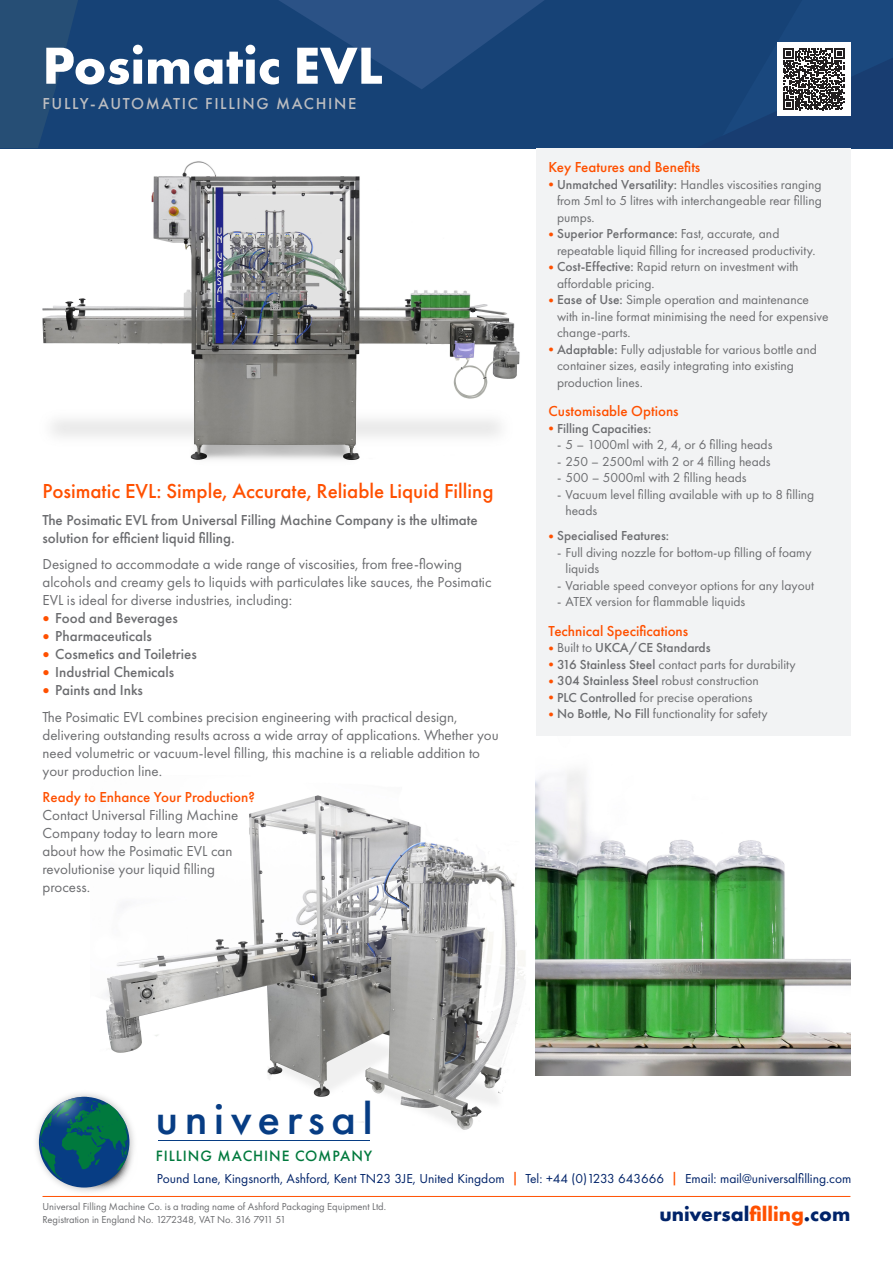
<style>
.page{position:relative;width:893px;height:1263px;background:#fff}
.page>*{position:absolute;margin:0;border:0;box-sizing:border-box;transform-origin:0 0}
.t1{font:700 54px "Futura PT";color:#fff}
.t2{font:500 45.75px "Futura PT";letter-spacing:.135em;color:#073d84}
.t3{font:500 21px "Futura PT";color:#ff5000}
.t4{font:700 21px "Futura PT";color:#002369}
.t5{font:500 16.5px "Futura PT";letter-spacing:.1em;color:#bcbdc0}
.t6{font:500 15.6px "Futura PT";letter-spacing:.06em;color:#00793d}
.t7{font:15px/18px "Futura PT";color:#6c6d70}
.t8{font:500 15px/18px "Futura PT";color:#6c6d70}
.t9{font:500 15px "Futura PT";color:#ff5000}
.t10{font:13.5px/16.5px "Futura PT";color:#6c6d70}
.t11{font:13.5px "Futura PT";color:#002369}
.t12{font:500 13.5px "Futura PT";color:#6c6d70}
.t13{font:10.5px/12.6px "Futura PT";color:#6c6d70}
.s1{font-family:"Arial";font-weight:900;font-size:12px;color:#ff5000}
.s2{font-weight:500}
.s3{font-family:"Arial";font-weight:900;font-size:9px;color:#ff5000}
.s4{font-weight:400}
.s5{font-weight:500;color:#ff5000}
.s6{color:#ff5000}
</style>
<div class="page">
<img style="left:106px;top:795px;width:419px;height:335px">
<div style="left:0;top:0;width:893px;height:148px;background:#164276"></div>
<svg style="left:0;top:0;width:78px;height:148px"></svg>
<svg style="left:279px;top:0;width:265px;height:89px"></svg>
<svg style="left:777px;top:42px;width:74px;height:74px"></svg>
<hr style="left:158px;top:1140px;width:212px;height:1px;background:#073d84">
<svg style="left:36px;top:1088px;width:121px;height:104px"></svg>
<div style="left:536px;top:148px;width:314px;height:589px;background:#f2f3f4"></div>
<hr style="left:43px;top:1196px;width:807px;height:1px;background:#ff5000">
<img style="left:42px;top:161px;width:478px;height:299px">
<img style="left:536px;top:771px;width:314px;height:305px">
<h1 class="t1" style="left:43px;top:31px;width:342px">Posimatic EVL</h1>
<p class="t5" style="left:43px;top:94px;width:315px">FULLY-AUTOMATIC FILLING MACHINE</p>
<h3 class="t3" style="left:43px;top:478px;width:453px">Posimatic EVL: Simple, Accurate, Reliable Liquid Filling</h3>
<p class="t8" style="left:43px;top:510px;width:437px">The Posimatic EVL from Universal Filling Machine Company is the ultimate solution for efficient liquid filling.</p>
<p class="t7" style="left:43px;top:555px;width:451px">Designed to accommodate a wide range of viscosities, from free-flowing alcohols and creamy gels to liquids with particulates like sauces, the Posimatic<br>EVL is ideal for diverse industries, including:</p>
<p class="t8" style="left:43px;top:609px;width:137px"><span class="s1">●</span> Food and Beverages</p>
<p class="t8" style="left:43px;top:627px;width:111px"><span class="s1">●</span> Pharmaceuticals</p>
<p class="t8" style="left:43px;top:645px;width:156px"><span class="s1">●</span> Cosmetics and Toiletries</p>
<p class="t8" style="left:43px;top:663px;width:133px"><span class="s1">●</span> Industrial Chemicals</p>
<p class="t7" style="left:43px;top:677px;width:416px;line-height:26.5px"><span class="s1">●</span> <span class="s2">Paints and Inks<br></span>The Posimatic EVL combines precision engineering with practical design,</p>
<p class="t7" style="left:43px;top:725px;width:458px">delivering outstanding results across a wide array of applications. Whether you need volumetric or vacuum-level filling, this machine is a reliable addition to your production line.</p>
<p class="t9" style="left:43px;top:788px;width:214px">Ready to Enhance Your Production?</p>
<p class="t7" style="left:43px;top:806px;width:197px">Contact Universal Filling Machine<br>Company today to learn more about how the Posimatic EVL can revolutionise your liquid filling process.</p>
<p class="t9" style="left:549px;top:158px;width:153px">Key Features and Benefits</p>
<p class="t10" style="left:557px;top:176px;width:266px;text-align:justify;text-indent:-9px"><span class="s3">●</span> <span class="s2">Unmatched Versatility:</span> Handles viscosities ranging from 5ml to 5 litres with interchangeable rear filling pumps.</p>
<p class="t10" style="left:557px;top:225px;width:260px;text-indent:-9px"><span class="s3">●</span> <span class="s2">Superior Performance:</span> Fast, accurate, and repeatable liquid filling for increased productivity.</p>
<p class="t10" style="left:557px;top:258px;width:243px;text-indent:-9px"><span class="s3">●</span> <span class="s2">Cost-Effective:</span> Rapid return on investment with affordable pricing.</p>
<p class="t10" style="left:557px;top:291px;width:273px;text-indent:-9px"><span class="s3">●</span> <span class="s2">Ease of Use:</span> Simple operation and maintenance with in-line format minimising the need for expensive change-parts.</p>
<p class="t10" style="left:557px;top:341px;width:261px;text-indent:-9px"><span class="s3">●</span> <span class="s2">Adaptable:</span> Fully adjustable for various bottle and container sizes, easily integrating into existing production lines.</p>
<p class="t9" style="left:549px;top:402px;width:132px">Customisable Options</p>
<p class="t12" style="left:549px;top:420px;width:104px"><span class="s3">●</span> Filling Capacities:</p>
<p class="t10" style="left:557px;top:436px;width:217px">- 5 – 1000ml with 2, 4, or 6 filling heads</p>
<p class="t10" style="left:557px;top:453px;width:215px">- 250 – 2500ml with 2 or 4 filling heads</p>
<p class="t10" style="left:557px;top:469px;width:191px">- 500 – 5000ml with 2 filling heads</p>
<p class="t10" style="left:566px;top:486px;width:250px;text-indent:-9px">- Vacuum level filling available with up to 8 filling heads</p>
<p class="t12" style="left:549px;top:528px;width:122px"><span class="s3">●</span> Specialised Features:</p>
<p class="t10" style="left:566px;top:544px;width:248px;text-indent:-9px">- Full diving nozzle for bottom-up filling of foamy liquids</p>
<p class="t10" style="left:557px;top:577px;width:258px">- Variable speed conveyor options for any layout</p>
<p class="t10" style="left:557px;top:593px;width:190px">- ATEX version for flammable liquids</p>
<p class="t9" style="left:549px;top:622px;width:141px">Technical Specifications</p>
<p class="t12" style="left:549px;top:640px;width:164px"><span class="s3">●</span> <span class="s4">Built to</span> UKCA/CE Standards</p>
<p class="t10" style="left:549px;top:656px;width:249px"><span class="s3">●</span> <span class="s2">316 Stainless Steel</span> contact parts for durability</p>
<p class="t10" style="left:549px;top:672px;width:212px"><span class="s3">●</span> <span class="s2">304 Stainless Steel</span> robust construction</p>
<p class="t10" style="left:549px;top:689px;width:206px"><span class="s3">●</span> <span class="s2">PLC Controlled</span> for precise operations</p>
<p class="t10" style="left:549px;top:705px;width:221px"><span class="s3">●</span> <span class="s2">No Bottle, No Fill</span> functionality for safety</p>
<h2 class="t2" style="left:156px;top:1091px;width:219px">universal</h2>
<p class="t6" style="left:156px;top:1147px;width:218px">FILLING MACHINE COMPANY</p>
<p class="t11" style="left:157px;top:1171px;width:696px">Pound Lane, Kingsnorth, Ashford, Kent TN23 3JE, United Kingdom <span class="s5">|</span> Tel: +44 (0)1233 643666 <span class="s5">|</span> Email: mail@universalfilling.com</p>
<p class="t13" style="left:43px;top:1200px;width:345px">Universal Filling Machine Co. is a trading name of Ashford Packaging Equipment Ltd.<br>Registration in England No. 1272348, VAT No. 316 7911 51</p>
<h3 class="t4" style="left:659px;top:1200px;width:193px">universal<span class="s6">filling</span>.com</h3>
</div>
